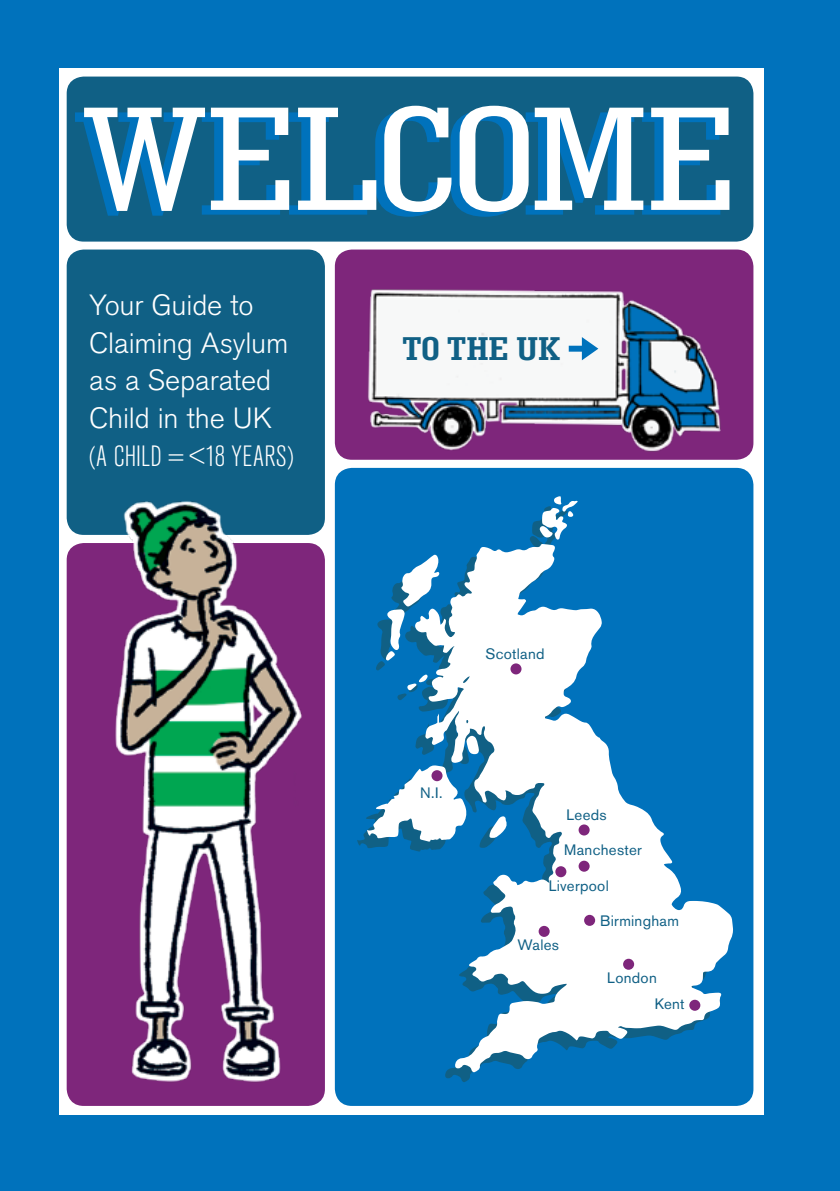
<style>
.page{position:relative;width:840px;height:1191px;background:#fff}
.page>*{position:absolute;margin:0;border:0;box-sizing:border-box;transform-origin:0 0}
.t1{font:700 condensed 33.6px "Geometric Slab 703 BT";letter-spacing:-.005em;color:#106085;scale:1.21 1}
.t2{font:29px/37.6px "Akzidenz Grotesk BE Light Os F";letter-spacing:-.005em;color:#fff}
.t3{font:300 condensed 29px "Akzidenz Grotesk BE";letter-spacing:.01em;color:#fff}
.t4{font:15px "Akzidenz Grotesk BE";letter-spacing:.02em;color:#106085}
</style>
<div class="page">
<div style="left:0;top:0;width:839px;height:1191px;background:#0072bc"></div>
<div style="left:59px;top:68px;width:704px;height:1046px;background:#fff"></div>
<div style="left:67px;top:249px;width:258px;height:286px;background:#106085;border-radius:17px"></div>
<div style="left:67px;top:77px;width:686px;height:165px;background:#106085;border-radius:17px"></div>
<div style="left:334px;top:249px;width:419px;height:211px;background:#7e267b;border-radius:17px"></div>
<div style="left:334px;top:468px;width:419px;height:638px;background:#0072bc;border-radius:17px"></div>
<svg style="left:75px;top:112px;width:645px;height:105px"></svg>
<div style="left:67px;top:543px;width:258px;height:563px;background:#7e267b;border-radius:17px"></div>
<img style="left:98px;top:501px;width:206px;height:581px">
<img style="left:348px;top:289px;width:391px;height:171px">
<svg style="left:530px;top:496px;width:47px;height:48px"></svg>
<svg style="left:418px;top:544px;width:314px;height:528px"></svg>
<svg style="left:376px;top:555px;width:63px;height:145px"></svg>
<svg style="left:357px;top:713px;width:151px;height:139px"></svg>
<div style="left:568px;top:346px;width:21px;height:6px;background:#0072bc"></div>
<svg style="left:581px;top:337px;width:17px;height:23px"></svg>
<svg style="left:622px;top:958px;width:11px;height:11px"></svg>
<div style="left:689px;top:999px;width:11px;height:11px;background:#7e267b;border-radius:50%"></div>
<div style="left:538px;top:926px;width:11px;height:11px;background:#7e267b;border-radius:50%"></div>
<div style="left:583px;top:915px;width:11px;height:11px;background:#7e267b;border-radius:50%"></div>
<div style="left:555px;top:866px;width:11px;height:11px;background:#7e267b;border-radius:50%"></div>
<div style="left:578px;top:860px;width:11px;height:11px;background:#7e267b;border-radius:50%"></div>
<div style="left:578px;top:824px;width:11px;height:11px;background:#7e267b;border-radius:50%"></div>
<div style="left:510px;top:663px;width:11px;height:11px;background:#7e267b;border-radius:50%"></div>
<div style="left:431px;top:770px;width:11px;height:11px;background:#7e267b;border-radius:50%"></div>
<svg style="left:84px;top:106px;width:645px;height:106px"></svg>
<h2 class="t2" style="left:89px;top:287px;width:200px">Your Guide to<br>Claiming Asylum as a Separated<br>Child in the UK</h2>
<h2 class="t3" style="left:89px;top:440px;width:206px">(A CHILD = &lt;18 YEARS)</h2>
<h1 class="t1" style="left:402px;top:327px;width:132px">TO THE UK</h1>
<p class="t4" style="left:485px;top:645px;width:61px">Scotland</p>
<p class="t4" style="left:420px;top:784px;width:24px">N.I.</p>
<p class="t4" style="left:566px;top:806px;width:42px">Leeds</p>
<p class="t4" style="left:563px;top:840px;width:79px">Manchester</p>
<p class="t4" style="left:548px;top:876px;width:62px">Liverpool</p>
<p class="t4" style="left:517px;top:936px;width:43px">Wales</p>
<p class="t4" style="left:600px;top:912px;width:80px">Birmingham</p>
<p class="t4" style="left:607px;top:968px;width:51px">London</p>
<p class="t4" style="left:654px;top:995px;width:31px">Kent</p>
</div>
